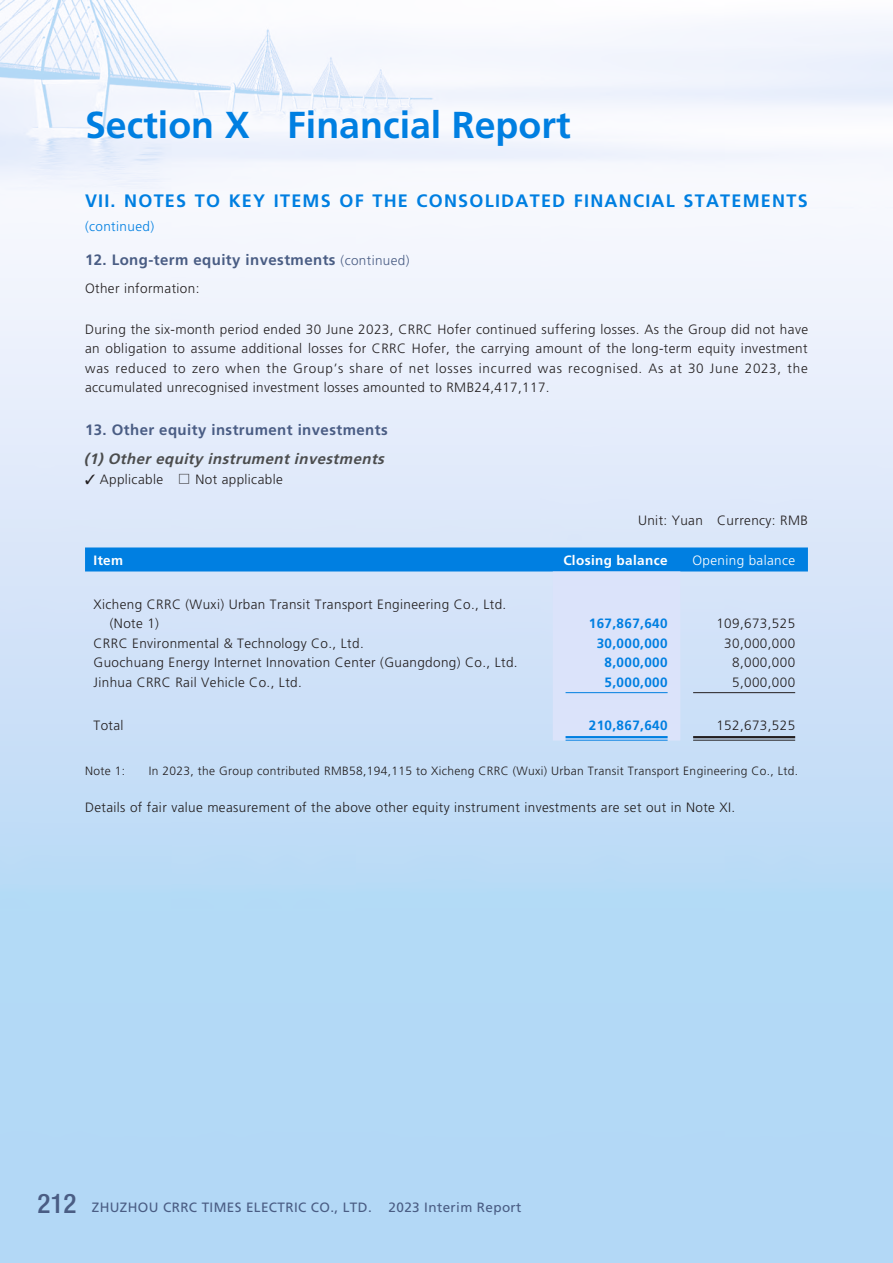
<style>
.page{position:relative;width:893px;height:1263px;background:#fff}
.page>*{position:absolute;margin:0;border:0;box-sizing:border-box;transform-origin:0 0}
.t1{font:700 37.5px "Frutiger LT Std";color:#007fe1}
._01_Heading_1{font:700 18px "Frutiger LT Std";letter-spacing:.07em;color:#007fe1}
._02_Heading_2{font:700 15px "Frutiger LT Std";letter-spacing:.03em;color:#4a5d84}
._03_Heading_3{font:italic 700 15px "Frutiger LT Std";color:#4b4c4d}
._00_Body_text{font:300 13.5px/19.5px "Frutiger LT Std";letter-spacing:.03em;color:#231f20;text-align:justify}
._50_Table_Body{font:300 13.5px/19.5px "Frutiger LT Std";letter-spacing:.03em;color:#231f20}
.t2{font:13.5px "Frutiger LT Std";letter-spacing:.03em;color:#4a5d84}
._50_Table_Body-2{font:700 13.5px "Frutiger LT Std";letter-spacing:.03em;color:#007fe1}
._50_Table_Body-3{font:700 13.5px "Frutiger LT Std";letter-spacing:.03em;color:#fff}
._50_Table_Body-4{font:300 13.5px "Frutiger LT Std";letter-spacing:.03em;color:#fff}
._01_Heading_1-2{font:300 13.5px "Frutiger LT Std";letter-spacing:.03em;color:#007fe1}
._10_Notes_text{font:300 12px "Frutiger LT Std";letter-spacing:.03em;color:#231f20}
.s1{font-weight:300;font-size:13.5px}
.s2{font-family:"M Hei HK"}
.s3{font-family:"Helvetica Neue LT Std";font-weight:500;font-stretch:condensed;font-size:27px}
</style>
<div class="page">
<img style="left:0;top:0;width:893px;height:1263px">
<svg style="left:85px;top:547px;width:723px;height:193px;background:#b7d5f5"></svg>
<hr style="left:566px;top:692px;width:102px;height:1px;background:#007fe1">
<hr style="left:693px;top:692px;width:102px;height:1px;background:#231f20">
<hr style="left:566px;top:736px;width:102px;height:2px;background:#007fe1">
<hr style="left:566px;top:740px;width:102px;height:1px;background:#007fe1">
<hr style="left:693px;top:736px;width:102px;height:2px;background:#231f20">
<hr style="left:693px;top:740px;width:102px;height:1px;background:#231f20">
<h1 class="t1" style="left:85px;top:103px;width:487px">Section X Financial Report</h1>
<p class="_01_Heading_1" style="left:85px;top:191px;width:724px">VII. NOTES TO KEY ITEMS OF THE CONSOLIDATED FINANCIAL STATEMENTS</p>
<p class="_01_Heading_1-2" style="left:85px;top:219px;width:71px">(continued)</p>
<p class="_02_Heading_2" style="left:85px;top:251px;width:326px">12. Long-term equity investments <span class="s1">(continued)</span></p>
<p class="_00_Body_text" style="left:85px;top:279px;width:116px">Other information:</p>
<p class="_00_Body_text" style="left:85px;top:320px;width:725px">During the six-month period ended 30 June 2023, CRRC Hofer continued suffering losses. As the Group did not have an obligation to assume additional losses for CRRC Hofer, the carrying amount of the long-term equity investment was reduced to zero when the Group’s share of net losses incurred was recognised. As at 30 June 2023, the accumulated unrecognised investment losses amounted to RMB24,417,117.</p>
<p class="_02_Heading_2" style="left:85px;top:421px;width:304px">13. Other equity instrument investments</p>
<p class="_03_Heading_3" style="left:84px;top:450px;width:306px">(1) Other equity instrument investments</p>
<p class="_00_Body_text" style="left:85px;top:469px;width:199px">✓ Applicable <span class="s2">□</span> Not applicable</p>
<p class="_00_Body_text" style="left:638px;top:510px;width:171px">Unit: Yuan Currency: RMB</p>
<p class="_50_Table_Body-3" style="left:94px;top:553px;width:31px">Item</p>
<p class="_50_Table_Body-3" style="left:563px;top:553px;width:106px">Closing balance</p>
<p class="_50_Table_Body-4" style="left:692px;top:553px;width:104px">Opening balance</p>
<p class="_50_Table_Body" style="left:110px;top:595px;width:398px;text-indent:-16px">Xicheng CRRC (Wuxi) Urban Transit Transport Engineering Co., Ltd. (Note 1)</p>
<p class="_50_Table_Body-2" style="left:589px;top:616px;width:80px">167,867,640</p>
<p class="_50_Table_Body" style="left:716px;top:614px;width:80px">109,673,525</p>
<p class="_50_Table_Body" style="left:94px;top:633px;width:272px">CRRC Environmental &amp; Technology Co., Ltd.</p>
<p class="_50_Table_Body-2" style="left:597px;top:635px;width:72px">30,000,000</p>
<p class="_50_Table_Body" style="left:724px;top:633px;width:72px">30,000,000</p>
<p class="_50_Table_Body" style="left:94px;top:653px;width:426px">Guochuang Energy Internet Innovation Center (Guangdong) Co., Ltd.</p>
<p class="_50_Table_Body-2" style="left:605px;top:655px;width:65px">8,000,000</p>
<p class="_50_Table_Body" style="left:732px;top:653px;width:65px">8,000,000</p>
<p class="_50_Table_Body" style="left:94px;top:672px;width:210px">Jinhua CRRC Rail Vehicle Co., Ltd.</p>
<p class="_50_Table_Body-2" style="left:605px;top:674px;width:65px">5,000,000</p>
<p class="_50_Table_Body" style="left:732px;top:672px;width:65px">5,000,000</p>
<p class="_50_Table_Body" style="left:94px;top:716px;width:32px">Total</p>
<p class="_50_Table_Body-2" style="left:589px;top:718px;width:80px">210,867,640</p>
<p class="_50_Table_Body" style="left:716px;top:716px;width:80px">152,673,525</p>
<p class="_10_Notes_text" style="left:85px;top:764px;width:42px">Note 1:</p>
<p class="_10_Notes_text" style="left:149px;top:764px;width:651px">In 2023, the Group contributed RMB58,194,115 to Xicheng CRRC (Wuxi) Urban Transit Transport Engineering Co., Ltd.</p>
<p class="_00_Body_text" style="left:85px;top:797px;width:652px">Details of fair value measurement of the above other equity instrument investments are set out in Note XI.</p>
<p class="t2" style="left:38px;top:1199px;width:336px"><span class="s3">212</span> ZHUZHOU CRRC TIMES ELECTRIC CO., LTD.</p>
<p class="t2" style="left:389px;top:1199px;width:134px">2023 Interim Report</p>
</div>
